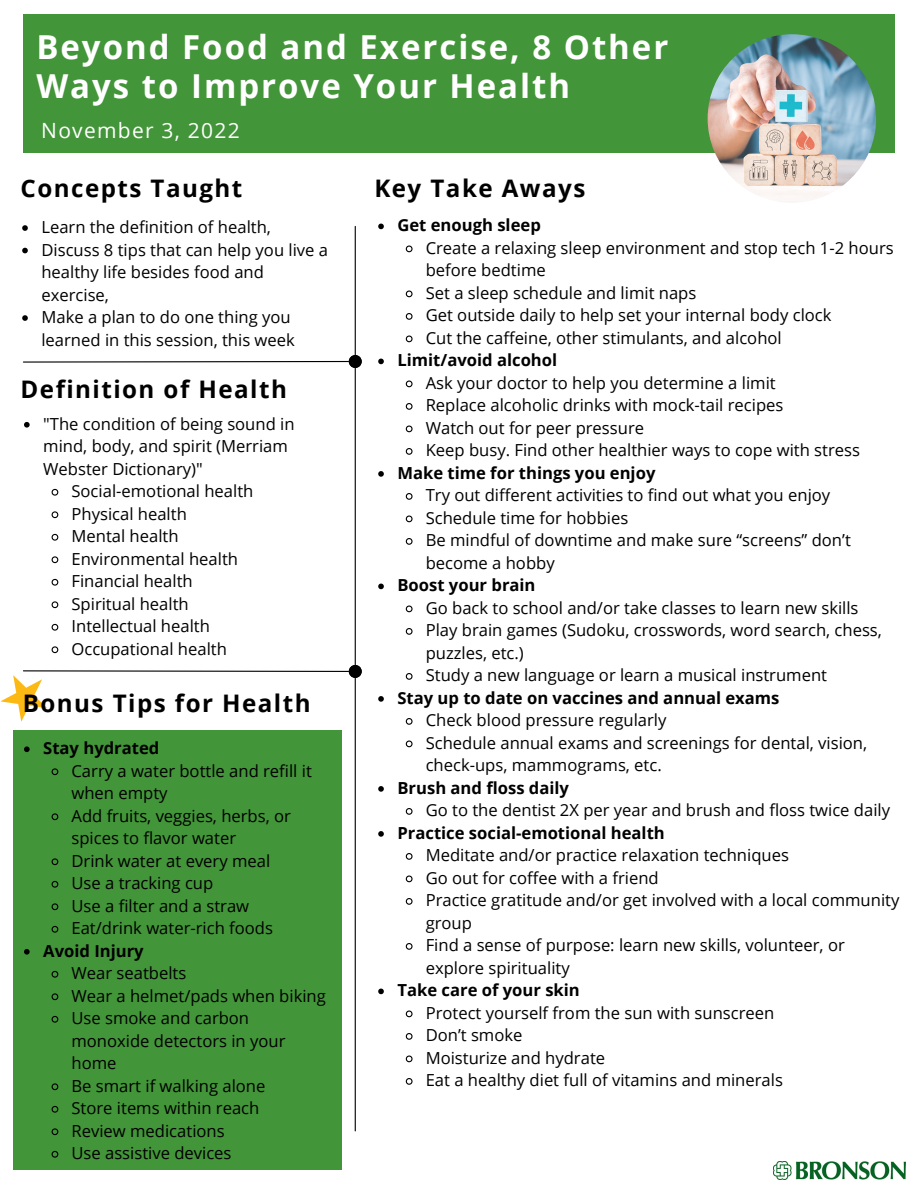
<style>
.page{position:relative;width:918px;height:1188px;background:#fff}
.page>*{position:absolute;margin:0;border:0;box-sizing:border-box;transform-origin:0 0}
.t1{font:700 33px/39.3px "Open Sans";letter-spacing:.06em;color:#fff}
.t2{font:700 24.15px "Open Sans";letter-spacing:.06em;color:#000}
.t3{font:21px "Open Sans";letter-spacing:.06em;color:#fff}
.t4{font:16.65px/22.5px "Open Sans";color:#000}
.t5{font:700 16.65px "Open Sans";color:#000}
</style>
<div class="page">
<div style="left:23px;top:15px;width:872px;height:138px;background:#439539"></div>
<hr style="left:355px;top:226px;width:1px;height:905px;background:#000">
<img style="left:708px;top:34px;width:168px;height:169px;border-radius:50%">
<div style="left:349px;top:355px;width:13px;height:13px;background:#000;border-radius:50%"></div>
<div style="left:349px;top:665px;width:13px;height:13px;background:#000;border-radius:50%"></div>
<img style="left:774px;top:1161px;width:131px;height:18px">
<svg style="left:23px;top:360px;width:326px;height:3px"></svg>
<svg style="left:378px;top:224px;width:6px;height:5px"></svg>
<svg style="left:405px;top:245px;width:8px;height:8px"></svg>
<svg style="left:405px;top:290px;width:8px;height:8px"></svg>
<svg style="left:405px;top:313px;width:8px;height:7px"></svg>
<svg style="left:405px;top:335px;width:8px;height:8px"></svg>
<svg style="left:378px;top:359px;width:6px;height:5px"></svg>
<svg style="left:405px;top:380px;width:8px;height:8px"></svg>
<svg style="left:405px;top:403px;width:8px;height:7px"></svg>
<svg style="left:405px;top:425px;width:8px;height:8px"></svg>
<svg style="left:405px;top:448px;width:8px;height:7px"></svg>
<svg style="left:378px;top:471px;width:6px;height:6px"></svg>
<svg style="left:405px;top:493px;width:8px;height:7px"></svg>
<svg style="left:405px;top:515px;width:8px;height:8px"></svg>
<svg style="left:405px;top:538px;width:8px;height:7px"></svg>
<svg style="left:378px;top:584px;width:6px;height:5px"></svg>
<svg style="left:405px;top:605px;width:8px;height:8px"></svg>
<svg style="left:405px;top:628px;width:8px;height:7px"></svg>
<svg style="left:405px;top:673px;width:8px;height:7px"></svg>
<svg style="left:378px;top:696px;width:6px;height:6px"></svg>
<svg style="left:405px;top:718px;width:8px;height:7px"></svg>
<svg style="left:405px;top:740px;width:8px;height:8px"></svg>
<svg style="left:378px;top:786px;width:6px;height:6px"></svg>
<svg style="left:405px;top:808px;width:8px;height:7px"></svg>
<svg style="left:378px;top:831px;width:6px;height:6px"></svg>
<svg style="left:405px;top:853px;width:8px;height:7px"></svg>
<svg style="left:405px;top:875px;width:8px;height:8px"></svg>
<svg style="left:405px;top:898px;width:8px;height:7px"></svg>
<svg style="left:405px;top:943px;width:8px;height:7px"></svg>
<svg style="left:378px;top:989px;width:6px;height:5px"></svg>
<svg style="left:405px;top:1010px;width:8px;height:8px"></svg>
<svg style="left:405px;top:1033px;width:8px;height:7px"></svg>
<svg style="left:405px;top:1055px;width:8px;height:8px"></svg>
<svg style="left:405px;top:1078px;width:8px;height:7px"></svg>
<svg style="left:0;top:667px;width:350px;height:55px"></svg>
<div style="left:13px;top:730px;width:329px;height:440px;background:#439539"></div>
<svg style="left:24px;top:422px;width:6px;height:6px"></svg>
<svg style="left:51px;top:488px;width:8px;height:8px"></svg>
<svg style="left:51px;top:511px;width:8px;height:8px"></svg>
<svg style="left:51px;top:533px;width:8px;height:8px"></svg>
<svg style="left:51px;top:556px;width:8px;height:8px"></svg>
<svg style="left:51px;top:578px;width:8px;height:8px"></svg>
<svg style="left:51px;top:601px;width:8px;height:8px"></svg>
<svg style="left:51px;top:623px;width:8px;height:8px"></svg>
<svg style="left:51px;top:646px;width:8px;height:8px"></svg>
<svg style="left:22px;top:225px;width:6px;height:6px"></svg>
<svg style="left:22px;top:248px;width:6px;height:5px"></svg>
<svg style="left:22px;top:315px;width:6px;height:6px"></svg>
<svg style="left:24px;top:746px;width:6px;height:6px"></svg>
<svg style="left:51px;top:768px;width:8px;height:8px"></svg>
<svg style="left:51px;top:813px;width:8px;height:8px"></svg>
<svg style="left:51px;top:858px;width:8px;height:8px"></svg>
<svg style="left:51px;top:881px;width:8px;height:7px"></svg>
<svg style="left:51px;top:903px;width:8px;height:8px"></svg>
<svg style="left:51px;top:926px;width:8px;height:7px"></svg>
<svg style="left:24px;top:949px;width:6px;height:6px"></svg>
<svg style="left:51px;top:971px;width:8px;height:7px"></svg>
<svg style="left:51px;top:993px;width:8px;height:8px"></svg>
<svg style="left:51px;top:1016px;width:8px;height:7px"></svg>
<svg style="left:51px;top:1083px;width:8px;height:8px"></svg>
<svg style="left:51px;top:1106px;width:8px;height:7px"></svg>
<svg style="left:51px;top:1128px;width:8px;height:8px"></svg>
<svg style="left:51px;top:1151px;width:8px;height:7px"></svg>
<h1 class="t1" style="left:36px;top:26px;width:634px">Beyond Food and Exercise, 8 Other<br>Ways to Improve Your Health</h1>
<p class="t3" style="left:41px;top:116px;width:200px">November 3, 2022</p>
<h2 class="t2" style="left:21px;top:171px;width:223px">Concepts Taught</h2>
<h2 class="t2" style="left:374px;top:171px;width:212px">Key Take Aways</h2>
<p class="t4" style="left:41px;top:215px;width:288px">Learn the definition of health,<br>Discuss 8 tips that can help you live a healthy life besides food and exercise,<br>Make a plan to do one thing you learned in this session, this week</p>
<h2 class="t2" style="left:21px;top:372px;width:268px">Definition of Health</h2>
<p class="t4" style="left:43px;top:412px;width:253px">"The condition of being sound in</p>
<p class="t4" style="left:43px;top:435px;width:246px">mind, body, and spirit (Merriam</p>
<p class="t4" style="left:43px;top:457px;width:161px">Webster Dictionary)"</p>
<p class="t4" style="left:72px;top:480px;width:183px">Social-emotional health</p>
<p class="t4" style="left:72px;top:502px;width:117px">Physical health</p>
<p class="t4" style="left:72px;top:525px;width:109px">Mental health</p>
<p class="t4" style="left:72px;top:547px;width:168px">Environmental health</p>
<p class="t4" style="left:72px;top:570px;width:123px">Financial health</p>
<p class="t4" style="left:72px;top:592px;width:119px">Spiritual health</p>
<p class="t4" style="left:72px;top:615px;width:140px">Intellectual health</p>
<p class="t4" style="left:72px;top:637px;width:157px">Occupational health</p>
<h2 class="t2" style="left:23px;top:686px;width:289px">Bonus Tips for Health</h2>
<p class="t5" style="left:43px;top:737px;width:118px">Stay hydrated</p>
<p class="t4" style="left:72px;top:759px;width:242px">Carry a water bottle and refill it when empty<br>Add fruits, veggies, herbs, or spices to flavor water<br>Drink water at every meal<br>Use a tracking cup<br>Use a filter and a straw<br>Eat/drink water-rich foods</p>
<p class="t5" style="left:43px;top:939px;width:102px">Avoid Injury</p>
<p class="t4" style="left:72px;top:962px;width:256px">Wear seatbelts<br>Wear a helmet/pads when biking<br>Use smoke and carbon monoxide detectors in your home<br>Be smart if walking alone<br>Store items within reach<br>Review medications<br>Use assistive devices</p>
<p class="t5" style="left:397px;top:214px;width:145px">Get enough sleep</p>
<p class="t4" style="left:426px;top:236px;width:470px">Create a relaxing sleep environment and stop tech 1-2 hours before bedtime<br>Set a sleep schedule and limit naps<br>Get outside daily to help set your internal body clock<br>Cut the caffeine, other stimulants, and alcohol</p>
<p class="t5" style="left:397px;top:349px;width:161px">Limit/avoid alcohol</p>
<p class="t4" style="left:426px;top:371px;width:436px">Ask your doctor to help you determine a limit<br>Replace alcoholic drinks with mock-tail recipes<br>Watch out for peer pressure<br>Keep busy. Find other healthier ways to cope with stress</p>
<p class="t5" style="left:397px;top:461px;width:259px">Make time for things you enjoy</p>
<p class="t4" style="left:426px;top:484px;width:427px">Try out different activities to find out what you enjoy Schedule time for hobbies<br>Be mindful of downtime and make sure “screens” don’t become a hobby</p>
<p class="t5" style="left:397px;top:574px;width:140px">Boost your brain</p>
<p class="t4" style="left:426px;top:596px;width:458px">Go back to school and/or take classes to learn new skills Play brain games (Sudoku, crosswords, word search, chess, puzzles, etc.)<br>Study a new language or learn a musical instrument</p>
<p class="t5" style="left:397px;top:686px;width:384px">Stay up to date on vaccines and annual exams</p>
<p class="t4" style="left:426px;top:709px;width:443px">Check blood pressure regularly<br>Schedule annual exams and screenings for dental, vision, check-ups, mammograms, etc.</p>
<p class="t5" style="left:397px;top:776px;width:173px">Brush and floss daily</p>
<p class="t4" style="left:426px;top:799px;width:466px">Go to the dentist 2X per year and brush and floss twice daily</p>
<p class="t5" style="left:397px;top:821px;width:269px">Practice social-emotional health</p>
<p class="t4" style="left:426px;top:844px;width:475px">Meditate and/or practice relaxation techniques<br>Go out for coffee with a friend<br>Practice gratitude and/or get involved with a local community group<br>Find a sense of purpose: learn new skills, volunteer, or explore spirituality</p>
<p class="t5" style="left:397px;top:979px;width:184px">Take care of your skin</p>
<p class="t4" style="left:426px;top:1001px;width:359px">Protect yourself from the sun with sunscreen<br>Don’t smoke<br>Moisturize and hydrate<br>Eat a healthy diet full of vitamins and minerals</p>
</div>
